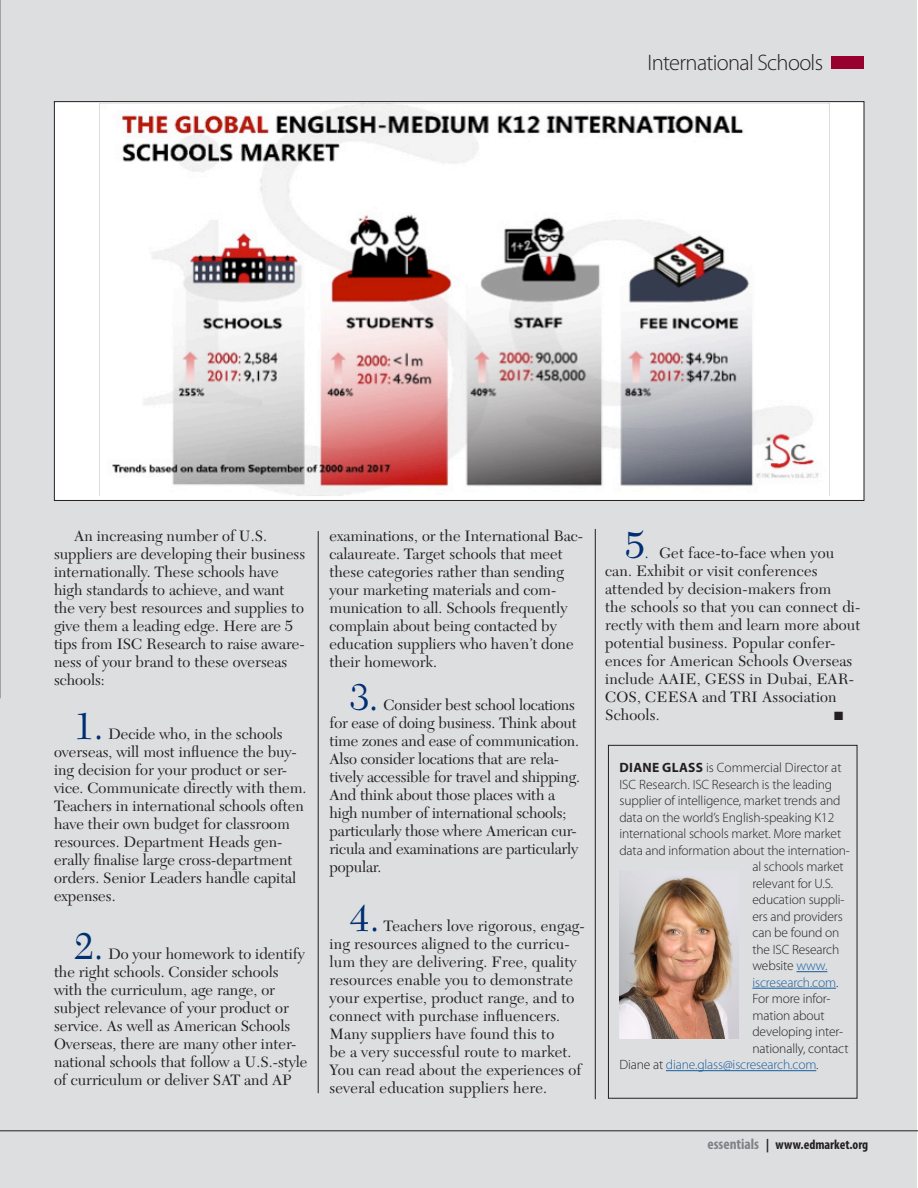
<style>
.page{position:relative;width:918px;height:1188px;background:#fff}
.page>*{position:absolute;margin:0;border:0;box-sizing:border-box;transform-origin:0 0}
.new_body_copy{font:39px "New Caledonia LT Std";color:#002f73}
.t1{font:300 22.5px "Myriad Pro";letter-spacing:-.03em;color:#231f20}
.new_body_copy-2{font:15.75px/18px "New Caledonia LT Std";color:#231f20}
.biooooend{font:300 13.5px "Myriad Pro";letter-spacing:-.01em;color:#231f20}
.biooooend-2{font:300 13.5px "Myriad Pro";letter-spacing:-.01em;color:#175d9e}
.t2{font:700 condensed 13.5px "Myriad Pro";color:#231f20}
.new_body_copy-3{font:12px "Zapf Dingbats ITC";color:#231f20}
.s1{color:#002f73}
.s2{font-weight:700}
.s3{color:#175d9e}
.s4{color:#231f20}
.s5{font-size:15px;color:#808285}
</style>
<div class="page">
<div style="left:0;top:0;width:916px;height:1188px;background:#dddee0"></div>
<svg style="left:0;top:0;width:1px;height:698px"></svg>
<hr style="left:0;top:1131px;width:918px;height:1px;background:#231f20">
<div style="left:831px;top:56px;width:32px;height:13px;background:#98012d"></div>
<div style="left:608px;top:745px;width:249px;height:354px;border:1px solid #231f20"></div>
<hr style="left:796px;top:971px;width:31px;height:1px;background:#175d9e">
<hr style="left:752px;top:988px;width:84px;height:1px;background:#175d9e">
<hr style="left:666px;top:1070px;width:150px;height:1px;background:#175d9e">
<img style="left:620px;top:877px;width:119px;height:162px">
<hr style="left:318px;top:531px;width:1px;height:562px;background:#231f20">
<hr style="left:595px;top:529px;width:1px;height:570px;background:#231f20">
<div style="left:54px;top:102px;width:810px;height:398px;background:#fff"></div>
<img style="left:99px;top:103px;width:731px;height:393px">
<p class="t1" style="left:647px;top:50px;width:177px">International Schools</p>
<p class="new_body_copy-2" style="left:54px;top:527px;width:253px;text-indent:20px">An increasing number of U.S. suppliers are developing their business internationally. These schools have high standards to achieve, and want the very best resources and supplies to give them a leading edge. Here are 5 tips from ISC Research to raise aware&shy;ness of your brand to these overseas schools:</p>
<p class="new_body_copy" style="left:74px;top:703px;width:31px">1.</p>
<p class="new_body_copy-2" style="left:54px;top:725px;width:254px;text-indent:54px">Decide who, in the schools overseas, will most influence the buy&shy;ing decision for your product or ser&shy;vice. Communicate directly with them.<br>Teachers in international schools often have their own budget for classroom resources. Department Heads gen&shy;erally finalise large cross-department orders. Senior Leaders handle capital expenses.</p>
<p class="new_body_copy" style="left:74px;top:924px;width:31px">2.</p>
<p class="new_body_copy-2" style="left:54px;top:945px;width:255px;text-indent:54px">Do your homework to identify the right schools. Consider schools with the curriculum, age range, or subject relevance of your product or service. As well as American Schools Overseas, there are many other inter&shy;national schools that follow a U.S.-style of curriculum or deliver SAT and AP</p>
<p class="new_body_copy-2" style="left:330px;top:527px;width:255px">examinations, or the International Bac&shy;calaureate. Target schools that meet these categories rather than sending your marketing materials and com&shy;munication to all. Schools frequently complain about being contacted by education suppliers who haven’t done their homework.</p>
<p class="new_body_copy" style="left:350px;top:675px;width:30px">3.</p>
<p class="new_body_copy-2" style="left:330px;top:696px;width:252px;text-indent:54px">Consider best school locations for ease of doing business. Think about time zones and ease of communication.<br>Also consider locations that are rela&shy;tively accessible for travel and shipping.<br>And think about those places with a high number of international schools; particularly those where American cur&shy;ricula and examinations are particularly popular.</p>
<p class="new_body_copy" style="left:350px;top:895px;width:31px">4.</p>
<p class="new_body_copy-2" style="left:330px;top:917px;width:257px;text-indent:54px">Teachers love rigorous, engag&shy;ing resources aligned to the curricu&shy;lum they are delivering. Free, quality resources enable you to demonstrate your expertise, product range, and to connect with purchase influencers.<br>Many suppliers have found this to<br>be a very successful route to market.<br>You can read about the experiences of several education suppliers here.</p>
<p class="new_body_copy" style="left:625px;top:522px;width:21px">5</p>
<p class="new_body_copy-2" style="left:605px;top:544px;width:257px;text-indent:40px"><span class="s1">.</span> Get face-to-face when you can. Exhibit or visit conferences attended by decision-makers from<br>the schools so that you can connect di&shy;rectly with them and learn more about potential business. Popular confer&shy;ences for American Schools Overseas include AAIE, GESS in Dubai, EAR-<br>COS, CEESA and TRI Association<br>Schools.</p>
<p class="new_body_copy-3" style="left:834px;top:710px;width:11px">■</p>
<p class="biooooend" style="left:620px;top:760px;width:224px"><span class="s2">DIANE GLASS</span> is Commercial Director at</p>
<p class="biooooend" style="left:619px;top:777px;width:214px">ISC Research. ISC Research is the leading</p>
<p class="biooooend" style="left:619px;top:793px;width:223px">supplier of intelligence, market trends and</p>
<p class="biooooend" style="left:619px;top:810px;width:216px">data on the world’s English-speaking K12</p>
<p class="biooooend" style="left:619px;top:826px;width:223px">international schools market. More market</p>
<p class="biooooend" style="left:619px;top:843px;width:232px">data and information about the internation-</p>
<p class="biooooend" style="left:752px;top:859px;width:93px">al schools market</p>
<p class="biooooend" style="left:752px;top:876px;width:82px">relevant for U.S.</p>
<p class="biooooend" style="left:752px;top:892px;width:94px">education suppli-</p>
<p class="biooooend" style="left:752px;top:909px;width:92px">ers and providers</p>
<p class="biooooend" style="left:752px;top:925px;width:89px">can be found on</p>
<p class="biooooend" style="left:752px;top:942px;width:88px">the ISC Research</p>
<p class="biooooend" style="left:752px;top:958px;width:76px">website <span class="s3">www.</span></p>
<p class="biooooend-2" style="left:752px;top:975px;width:87px">iscresearch.com<span class="s4">.</span></p>
<p class="biooooend" style="left:752px;top:991px;width:80px">For more infor-</p>
<p class="biooooend" style="left:752px;top:1008px;width:74px">mation about</p>
<p class="biooooend" style="left:752px;top:1024px;width:92px">developing inter-</p>
<p class="biooooend" style="left:752px;top:1041px;width:98px">nationally, contact</p>
<p class="biooooend-2" style="left:619px;top:1057px;width:201px"><span class="s4">Diane at</span> diane.glass@iscresearch.com<span class="s4">.</span></p>
<p class="t2" style="left:707px;top:1136px;width:162px"><span class="s5">essentials</span> | www.edmarket.org</p>
</div>
